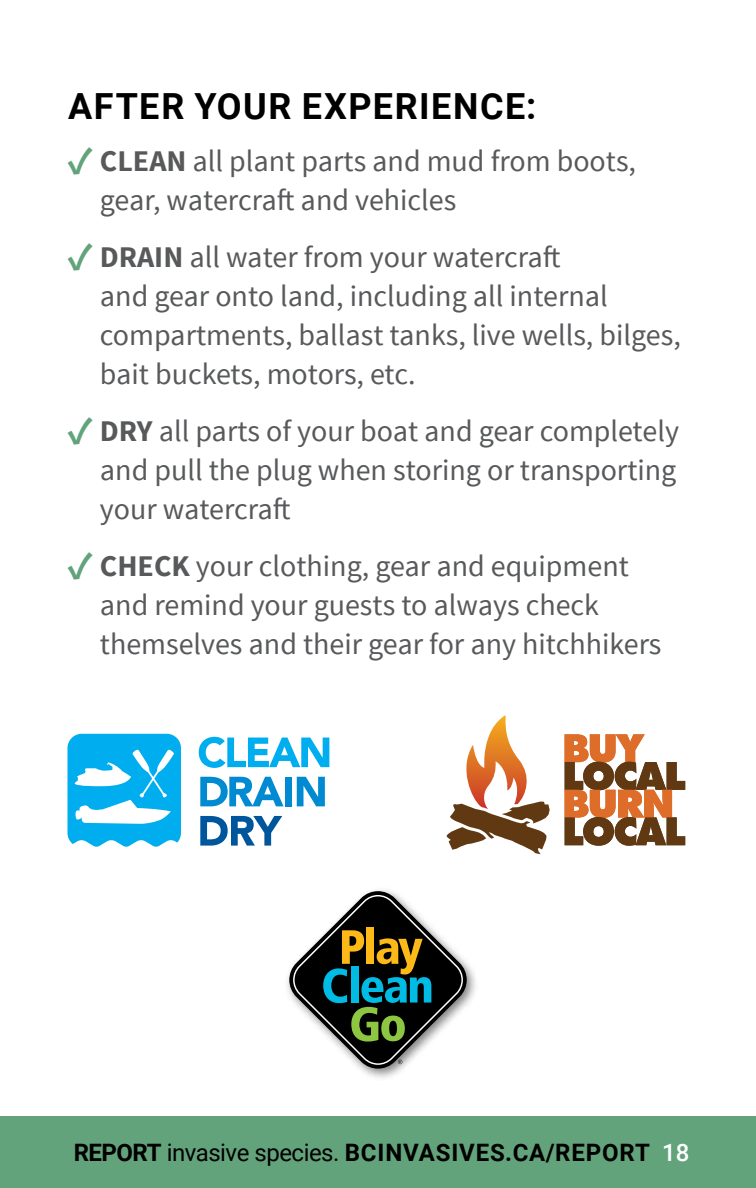
<style>
.page{position:relative;width:756px;height:1188px;background:#fff}
.page>*{position:absolute;margin:0;border:0;box-sizing:border-box;transform-origin:0 0}
.t1{font:700 36px "Roboto";letter-spacing:.04em;color:#000}
.t2{font:30px/39px "Source Sans Pro";color:#58595b}
.t3{font:700 24px "Roboto";letter-spacing:.035em;color:#000}
.s1{font-weight:700;font-size:39px;color:#63a37b}
.s2{font-weight:700}
.s3{font-weight:400}
.s4{font-weight:500;color:#fff}
</style>
<div class="page">
<div style="left:0;top:1117px;width:756px;height:71px;background:#63a37b"></div>
<svg style="left:446px;top:715px;width:104px;height:139px"></svg>
<svg style="left:565px;top:734px;width:120px;height:112px"></svg>
<img style="left:287px;top:890px;width:189px;height:188px">
<svg style="left:289px;top:891px;width:178px;height:178px"></svg>
<svg style="left:199px;top:737px;width:130px;height:31px"></svg>
<svg style="left:200px;top:777px;width:84px;height:29px"></svg>
<div style="left:285px;top:777px;width:7px;height:29px;background:#008ad1"></div>
<svg style="left:297px;top:777px;width:28px;height:29px"></svg>
<svg style="left:200px;top:816px;width:82px;height:30px"></svg>
<svg style="left:68px;top:734px;width:113px;height:113px"></svg>
<p class="t1" style="left:68px;top:81px;width:470px">AFTER YOUR EXPERIENCE:</p>
<p class="t2" style="left:100px;top:142px;width:538px;text-indent:-32px"><span class="s1">✓</span> <span class="s2">CLEAN</span> all plant parts and mud from boots, gear, watercraft and vehicles</p>
<p class="t2" style="left:100px;top:238px;width:582px;text-indent:-32px"><span class="s1">✓</span> <span class="s2">DRAIN</span> all water from your watercraft<br>and gear onto land, including all internal compartments, ballast tanks, live wells, bilges, bait buckets, motors, etc.</p>
<p class="t2" style="left:100px;top:412px;width:581px;text-align:justify;text-indent:-32px"><span class="s1">✓</span> <span class="s2">DRY</span> all parts of your boat and gear completely and pull the plug when storing or transporting your watercraft</p>
<p class="t2" style="left:100px;top:547px;width:563px;text-indent:-32px"><span class="s1">✓</span> <span class="s2">CHECK</span> your clothing, gear and equipment and remind your guests to always check themselves and their gear for any hitchhikers</p>
<p class="t3" style="left:74px;top:1136px;width:617px">REPORT <span class="s3">invasive species.</span> BCINVASIVES.CA/REPORT <span class="s4">18</span></p>
</div>
